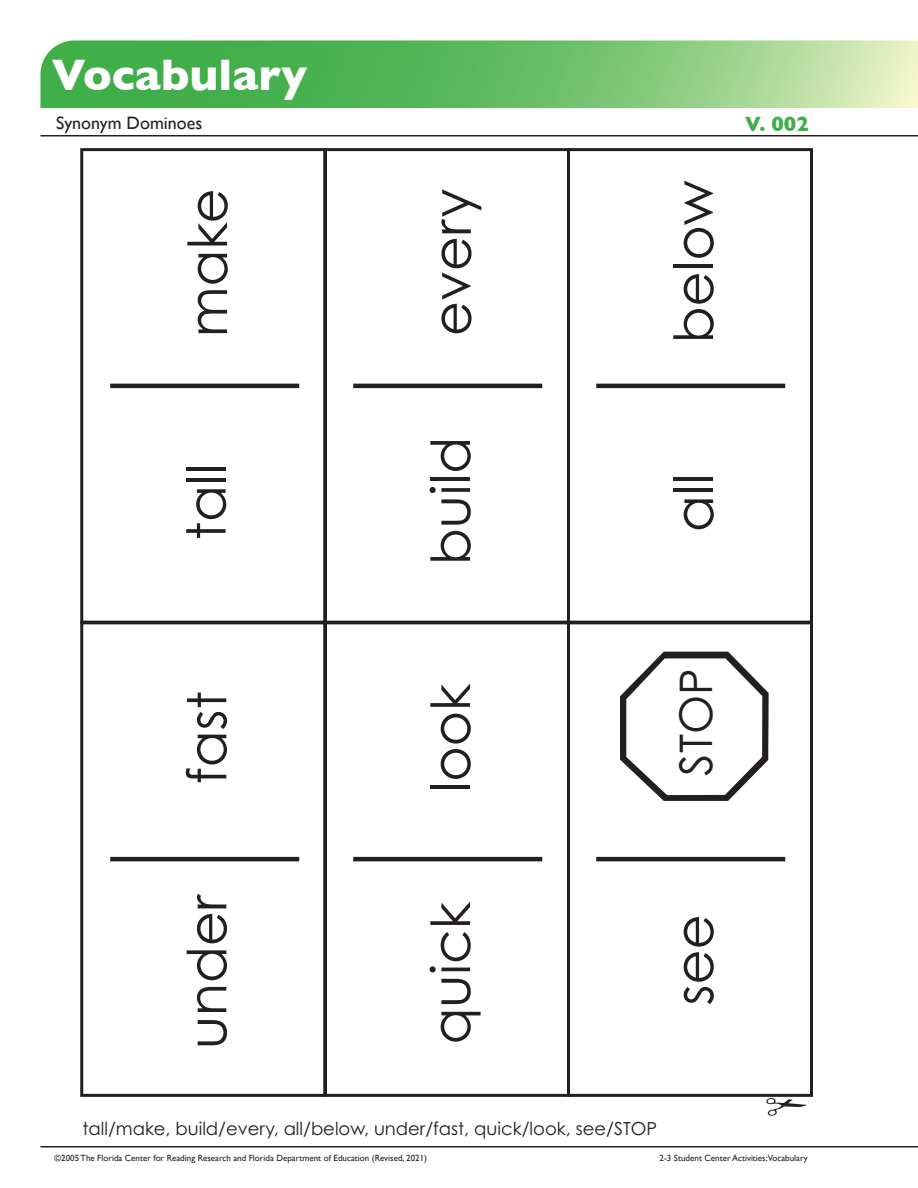
<style>
.page{position:relative;width:918px;height:1188px;background:#fff}
.page>*{position:absolute;margin:0;border:0;box-sizing:border-box;transform-origin:0 0}
.t1{font:54px "Century Gothic Pro";color:#231f20}
.t2{font:700 45px "Gill Sans";color:#fff}
.t3{font:45px "Century Gothic Pro";color:#231f20}
.t4{font:700 21px "Gill Sans";color:#40ae49}
.t5{font:18px "Century Gothic Pro";color:#231f20}
.Activity_Name{font:18px "Gill Sans";color:#231f20}
.t6{font:9px "Gill Sans";color:#231f20}
</style>
<div class="page">
<svg style="left:40px;top:40px;width:878px;height:68px;background:#72c26e"></svg>
<hr style="left:40px;top:135px;width:878px;height:1px;background:#231f20">
<hr style="left:40px;top:1146px;width:878px;height:2px;background:#231f20">
<svg style="left:766px;top:1098px;width:41px;height:18px"></svg>
<div style="left:567px;top:621px;width:246px;height:476px;border:3px solid #231f20"></div>
<div style="left:324px;top:621px;width:246px;height:476px;border:3px solid #231f20"></div>
<div style="left:80px;top:621px;width:246px;height:476px;border:3px solid #231f20"></div>
<div style="left:567px;top:148px;width:246px;height:476px;border:3px solid #231f20"></div>
<div style="left:324px;top:148px;width:246px;height:476px;border:3px solid #231f20"></div>
<div style="left:80px;top:148px;width:246px;height:476px;border:3px solid #231f20"></div>
<hr style="left:110px;top:857px;width:189px;height:4px;background:#231f20">
<hr style="left:353px;top:857px;width:189px;height:4px;background:#231f20">
<hr style="left:596px;top:857px;width:189px;height:4px;background:#231f20">
<hr style="left:110px;top:384px;width:189px;height:4px;background:#231f20">
<hr style="left:353px;top:384px;width:189px;height:4px;background:#231f20">
<hr style="left:596px;top:384px;width:189px;height:4px;background:#231f20">
<svg style="left:620px;top:651px;width:149px;height:150px"></svg>
<h2 class="t2" style="left:52px;top:39px;width:257px">Vocabulary</h2>
<p class="Activity_Name" style="left:56px;top:112px;width:148px">Synonym Dominoes</p>
<p class="t4" style="left:745px;top:107px;width:65px">V. 002</p>
<h1 class="t1" style="left:175px;top:337px;width:150px;rotate:-90deg">make</h1>
<h1 class="t1" style="left:418px;top:336px;width:149px;rotate:-90deg">every</h1>
<h1 class="t1" style="left:661px;top:343px;width:164px;rotate:-90deg">below</h1>
<h1 class="t1" style="left:418px;top:565px;width:130px;rotate:-90deg">build</h1>
<h1 class="t1" style="left:173px;top:540px;width:78px;rotate:-90deg">tall</h1>
<h1 class="t1" style="left:661px;top:532px;width:60px;rotate:-90deg">all</h1>
<h1 class="t1" style="left:174px;top:784px;width:95px;rotate:-90deg">fast</h1>
<h1 class="t1" style="left:418px;top:792px;width:110px;rotate:-90deg">look</h1>
<h2 class="t3" style="left:668px;top:776px;width:109px;rotate:-90deg">STOP</h2>
<h1 class="t1" style="left:174px;top:1049px;width:157px;rotate:-90deg">under</h1>
<h1 class="t1" style="left:418px;top:1045px;width:144px;rotate:-90deg">quick</h1>
<h1 class="t1" style="left:661px;top:1005px;width:93px;rotate:-90deg">see</h1>
<h3 class="t5" style="left:82px;top:1117px;width:576px">tall/make, build/every, all/below, under/fast, quick/look, see/STOP</h3>
<p class="t6" style="left:55px;top:1152px;width:374px">©2005 The Florida Center for Reading Research and Florida Department of Education (Revised, 2021)</p>
<p class="t6" style="left:660px;top:1152px;width:150px">2-3 Student Center Activities:Vocabulary</p>
</div>
